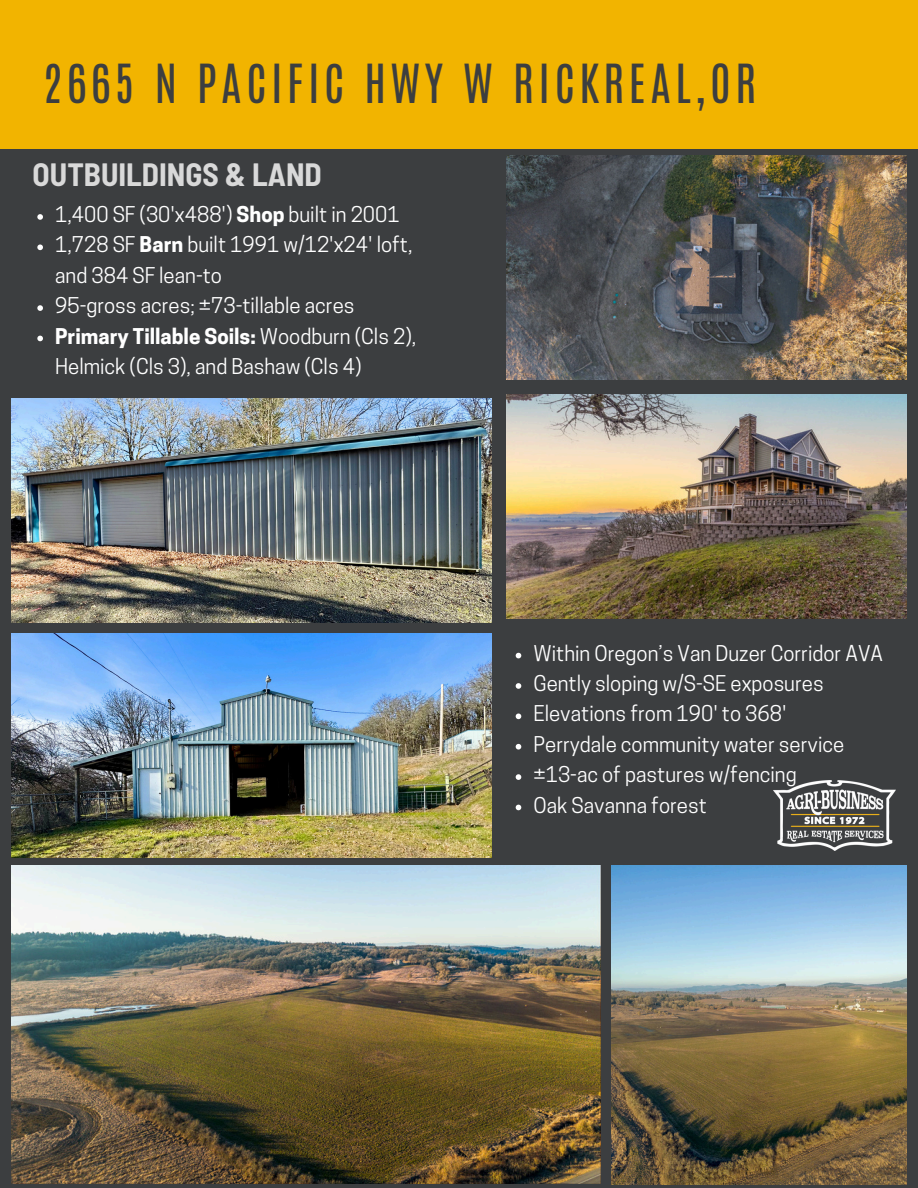
<style>
.page{position:relative;width:918px;height:1188px;background:#3c3e40}
.page>*{position:absolute;margin:0;border:0;box-sizing:border-box;transform-origin:0 0}
.t1{font:45px "Antonio";letter-spacing:.1em;color:#3c3e40}
.t2{font:700 semi-condensed 31.5px "Barlow";color:#d9d9d9}
.t3{font:20.4px/30.3px "Cooper Hewitt";color:#fff}
.s1{font-weight:700}
</style>
<div class="page">
<img style="left:12px;top:634px;width:479px;height:223px">
<div style="left:0;top:0;width:918px;height:148px;background:#f2b400"></div>
<img style="left:773px;top:780px;width:123px;height:70px">
<img style="left:12px;top:866px;width:588px;height:318px">
<img style="left:611px;top:866px;width:295px;height:318px">
<img style="left:507px;top:395px;width:399px;height:223px">
<img style="left:507px;top:156px;width:399px;height:224px">
<svg style="left:37px;top:214px;width:6px;height:6px"></svg>
<svg style="left:37px;top:245px;width:6px;height:5px"></svg>
<svg style="left:37px;top:305px;width:6px;height:6px"></svg>
<svg style="left:37px;top:336px;width:6px;height:5px"></svg>
<img style="left:12px;top:398px;width:479px;height:224px">
<svg style="left:516px;top:653px;width:5px;height:5px"></svg>
<svg style="left:516px;top:683px;width:5px;height:6px"></svg>
<svg style="left:516px;top:714px;width:5px;height:5px"></svg>
<svg style="left:516px;top:744px;width:5px;height:6px"></svg>
<svg style="left:516px;top:774px;width:5px;height:6px"></svg>
<svg style="left:516px;top:805px;width:5px;height:5px"></svg>
<h1 class="t1" style="left:43px;top:52px;width:715px">2665 N PACIFIC HWY W RICKREAL,OR</h1>
<p class="t2" style="left:33px;top:155px;width:291px">OUTBUILDINGS &amp; LAND</p>
<p class="t3" style="left:55px;top:202px;width:346px">1,400 SF (30'x488') <span class="s1">Shop</span> built in 2001</p>
<p class="t3" style="left:55px;top:232px;width:359px">1,728 SF <span class="s1">Barn</span> built 1991 w/12'x24' loft, and 384 SF lean-to</p>
<p class="t3" style="left:55px;top:293px;width:301px">95-gross acres; ±73-tillable acres</p>
<p class="t3" style="left:55px;top:323px;width:363px"><span class="s1">Primary Tillable Soils:</span> Woodburn (Cls 2),<br>Helmick (Cls 3), and Bashaw (Cls 4)</p>
<p class="t3" style="left:534px;top:640px;width:351px">Within Oregon’s Van Duzer Corridor AVA</p>
<p class="t3" style="left:534px;top:671px;width:292px">Gently sloping w/S-SE exposures</p>
<p class="t3" style="left:534px;top:701px;width:254px">Elevations from 190' to 368'</p>
<p class="t3" style="left:534px;top:732px;width:312px">Perrydale community water service</p>
<p class="t3" style="left:534px;top:762px;width:265px">±13-ac of pastures w/fencing</p>
<p class="t3" style="left:534px;top:792px;width:175px">Oak Savanna forest</p>
</div>
